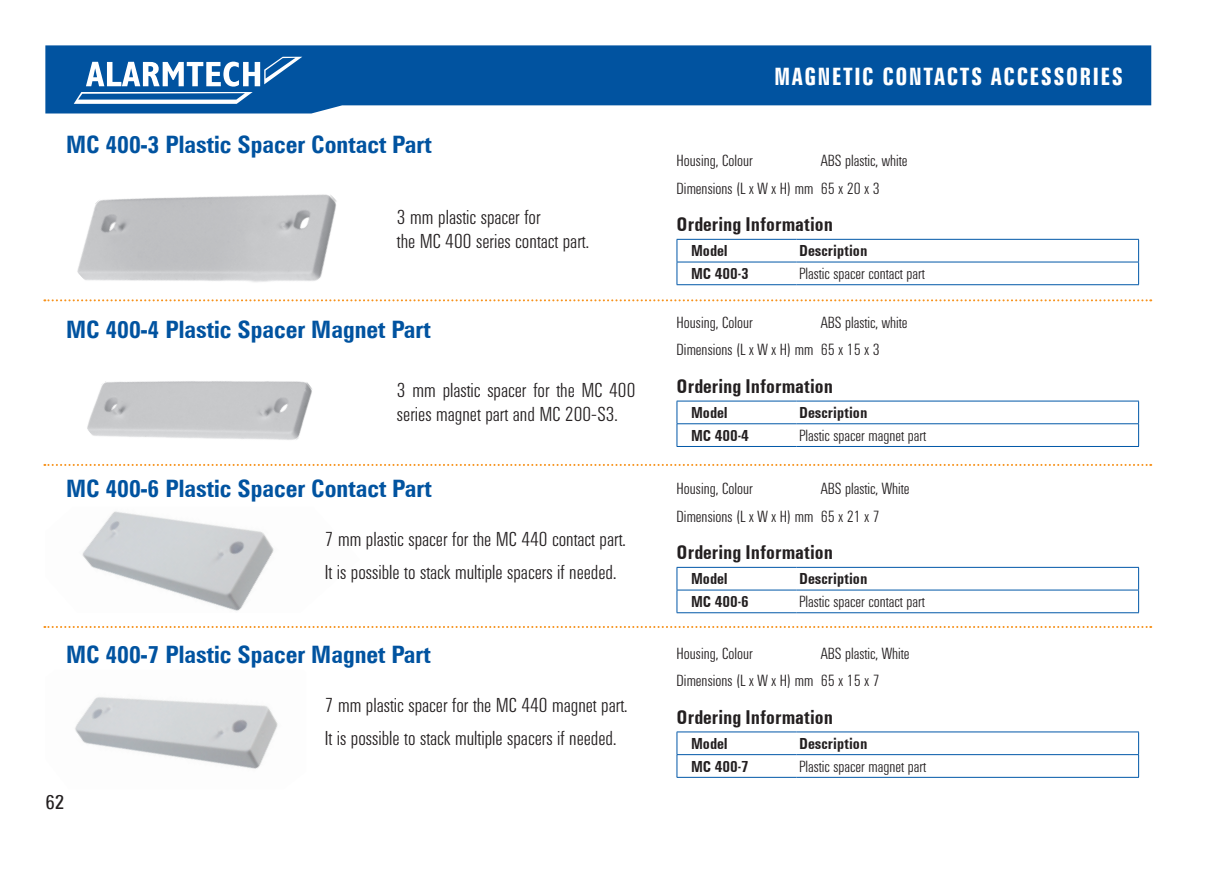
<style>
.page{position:relative;width:1225px;height:874px;background:#fff}
.page>*{position:absolute;margin:0;border:0;box-sizing:border-box;transform-origin:0 0}
.t1{font:700 24px "Zurich Cn EU";color:#0153a0}
.t2{font:700 24px "Zurich X Cn EU";letter-spacing:.07em;color:#fff}
.t3{font:300 20px/24px "Univers Condensed BQ";color:#231f20}
.t4{font:700 condensed 20px "Univers";color:#231f20}
.t5{font:20px "Zurich Cn EU";color:#231f20}
.t6{font:300 16px/27.6px "Univers Condensed BQ";color:#231f20}
.t7{font:700 condensed 16px "Univers";color:#231f20}
</style>
<div class="page">
<svg style="left:45px;top:45px;width:1106px;height:68px;background:#1b65a9"></svg>
<svg style="left:74px;top:57px;width:228px;height:47px"></svg>
<img style="left:72px;top:381px;width:259px;height:85px">
<img style="left:77px;top:194px;width:260px;height:88px">
<svg style="left:44px;top:299px;width:1107px;height:2px"></svg>
<svg style="left:44px;top:463px;width:1107px;height:2px"></svg>
<hr style="left:676px;top:239px;width:120px;height:1px;background:#0157a8">
<hr style="left:796px;top:239px;width:343px;height:1px;background:#0157a8">
<hr style="left:676px;top:261px;width:120px;height:1px;background:#0157a8">
<svg style="left:676px;top:239px;width:1px;height:45px"></svg>
<hr style="left:796px;top:261px;width:343px;height:1px;background:#0157a8">
<svg style="left:1138px;top:239px;width:1px;height:45px"></svg>
<hr style="left:676px;top:284px;width:120px;height:1px;background:#0157a8">
<hr style="left:796px;top:284px;width:343px;height:1px;background:#0157a8">
<hr style="left:676px;top:400px;width:120px;height:1px;background:#0157a8">
<hr style="left:796px;top:400px;width:343px;height:1px;background:#0157a8">
<hr style="left:676px;top:423px;width:120px;height:1px;background:#0157a8">
<svg style="left:676px;top:401px;width:1px;height:45px"></svg>
<hr style="left:796px;top:423px;width:343px;height:1px;background:#0157a8">
<svg style="left:1138px;top:401px;width:1px;height:45px"></svg>
<hr style="left:676px;top:446px;width:120px;height:1px;background:#0157a8">
<hr style="left:796px;top:446px;width:343px;height:1px;background:#0157a8">
<img style="left:75px;top:697px;width:203px;height:72px">
<img style="left:82px;top:511px;width:192px;height:100px">
<svg style="left:44px;top:626px;width:1107px;height:1px"></svg>
<hr style="left:676px;top:566px;width:120px;height:1px;background:#0157a8">
<hr style="left:796px;top:566px;width:343px;height:1px;background:#0157a8">
<hr style="left:676px;top:589px;width:120px;height:1px;background:#0157a8">
<svg style="left:676px;top:567px;width:1px;height:45px"></svg>
<hr style="left:796px;top:589px;width:343px;height:1px;background:#0157a8">
<svg style="left:1138px;top:567px;width:1px;height:45px"></svg>
<hr style="left:676px;top:612px;width:120px;height:1px;background:#0157a8">
<hr style="left:796px;top:612px;width:343px;height:1px;background:#0157a8">
<hr style="left:676px;top:731px;width:120px;height:1px;background:#0157a8">
<hr style="left:796px;top:731px;width:343px;height:1px;background:#0157a8">
<hr style="left:676px;top:754px;width:120px;height:1px;background:#0157a8">
<svg style="left:676px;top:731px;width:1px;height:45px"></svg>
<hr style="left:796px;top:754px;width:343px;height:1px;background:#0157a8">
<svg style="left:1138px;top:731px;width:1px;height:45px"></svg>
<hr style="left:676px;top:776px;width:120px;height:1px;background:#0157a8">
<hr style="left:796px;top:776px;width:343px;height:1px;background:#0157a8">
<h1 class="t1" style="left:66px;top:130px;width:367px">MC 400-3 Plastic Spacer Contact Part</h1>
<p class="t3" style="left:397px;top:206px;width:194px">3 mm plastic spacer for<br>the MC 400 series contact part.</p>
<h1 class="t1" style="left:66px;top:314px;width:366px">MC 400-4 Plastic Spacer Magnet Part</h1>
<p class="t3" style="left:397px;top:378px;width:240px">3 mm plastic spacer for the MC 400 series magnet part and MC 200-S3.</p>
<h1 class="t1" style="left:66px;top:473px;width:367px">MC 400-6 Plastic Spacer Contact Part</h1>
<p class="t3" style="left:325px;top:523px;width:303px;line-height:32.4px">7 mm plastic spacer for the MC 440 contact part.<br>It is possible to stack multiple spacers if needed.</p>
<h1 class="t2" style="left:774px;top:63px;width:350px">MAGNETIC CONTACTS ACCESSORIES</h1>
<p class="t6" style="left:676px;top:147px;width:232px;text-indent:144px">ABS plastic, white<br>Dimensions (L x W x H) mm 65 x 20 x 3</p>
<p class="t4" style="left:676px;top:212px;width:158px">Ordering Information</p>
<p class="t7" style="left:691px;top:241px;width:38px">Model</p>
<p class="t7" style="left:799px;top:241px;width:70px">Description</p>
<p class="t7" style="left:691px;top:264px;width:59px">MC 400-3</p>
<p class="t6" style="left:799px;top:260px;width:127px">Plastic spacer contact part</p>
<p class="t6" style="left:676px;top:147px;width:78px">Housing, Colour</p>
<p class="t6" style="left:676px;top:308px;width:232px;text-indent:144px">ABS plastic, white<br>Dimensions (L x W x H) mm 65 x 15 x 3</p>
<p class="t4" style="left:676px;top:374px;width:158px">Ordering Information</p>
<p class="t7" style="left:691px;top:403px;width:38px">Model</p>
<p class="t7" style="left:799px;top:403px;width:70px">Description</p>
<p class="t7" style="left:691px;top:425px;width:59px">MC 400-4</p>
<p class="t6" style="left:799px;top:421px;width:128px">Plastic spacer magnet part</p>
<p class="t6" style="left:676px;top:308px;width:78px">Housing, Colour</p>
<p class="t6" style="left:676px;top:475px;width:234px;text-indent:144px">ABS plastic, White<br>Dimensions (L x W x H) mm 65 x 21 x 7</p>
<p class="t4" style="left:676px;top:540px;width:158px">Ordering Information</p>
<p class="t7" style="left:691px;top:569px;width:38px">Model</p>
<p class="t7" style="left:799px;top:569px;width:70px">Description</p>
<p class="t7" style="left:691px;top:591px;width:59px">MC 400-6</p>
<p class="t6" style="left:799px;top:588px;width:127px">Plastic spacer contact part</p>
<p class="t6" style="left:676px;top:475px;width:78px">Housing, Colour</p>
<h1 class="t1" style="left:66px;top:639px;width:366px">MC 400-7 Plastic Spacer Magnet Part</h1>
<p class="t6" style="left:676px;top:639px;width:78px">Housing, Colour</p>
<p class="t6" style="left:676px;top:639px;width:234px;text-indent:144px">ABS plastic, White<br>Dimensions (L x W x H) mm 65 x 15 x 7</p>
<p class="t4" style="left:676px;top:704px;width:158px">Ordering Information</p>
<p class="t7" style="left:691px;top:733px;width:38px">Model</p>
<p class="t7" style="left:799px;top:733px;width:70px">Description</p>
<p class="t7" style="left:691px;top:756px;width:59px">MC 400-7</p>
<p class="t6" style="left:799px;top:752px;width:128px">Plastic spacer magnet part</p>
<p class="t3" style="left:325px;top:689px;width:304px;line-height:32.4px">7 mm plastic spacer for the MC 440 magnet part.<br>It is possible to stack multiple spacers if needed.</p>
<p class="t5" style="left:45px;top:789px;width:21px">62</p>
</div>
